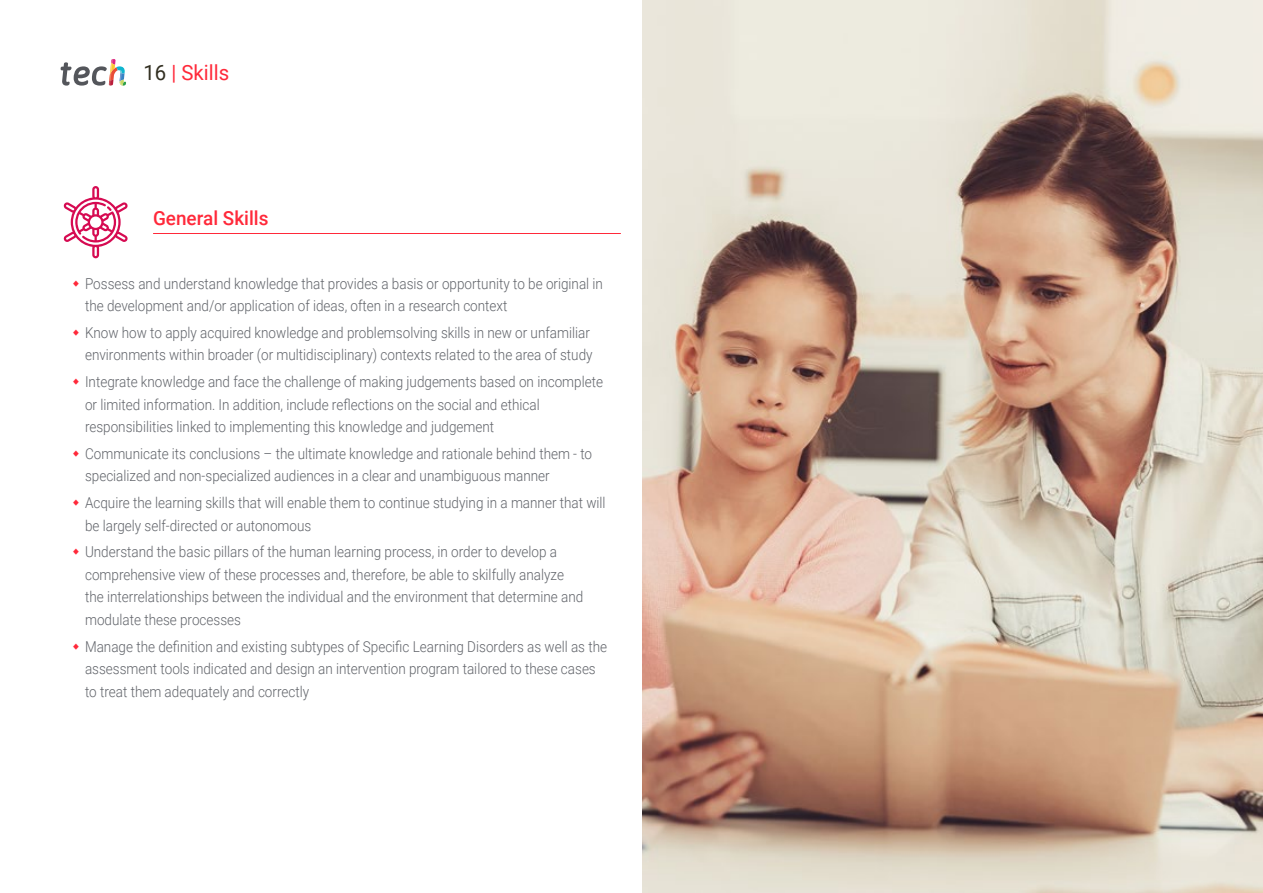
<style>
.page{position:relative;width:1263px;height:893px;background:#fff}
.page>*{position:absolute;margin:0;border:0;box-sizing:border-box;transform-origin:0 0}
.t1{font:21px "Roboto";color:#ff293a}
.t2{font:500 19.5px "Roboto";color:#ff293a}
.t3{font:300 15px/22.5px "Roboto";color:#61646a;scale:.9 1}
.s1{color:#312e20}
</style>
<div class="page">
<hr style="left:153px;top:233px;width:468px;height:1px;background:#ff293a">
<svg style="left:63px;top:186px;width:65px;height:72px"></svg>
<img style="left:642px;top:0;width:621px;height:893px">
<svg style="left:61px;top:59px;width:65px;height:27px"></svg>
<h1 class="t1" style="left:144px;top:57px;width:87px"><span class="s1">16</span> | Skills</h1>
<h2 class="t2" style="left:153px;top:205px;width:117px">General Skills</h2>
<p class="t3" style="left:85px;top:272px;width:577px">Possess and understand knowledge that provides a basis or opportunity to be original in the development and/or application of ideas, often in a research context</p>
<p class="t3" style="left:85px;top:321px;width:565px">Know how to apply acquired knowledge and problemsolving skills in new or unfamiliar environments within broader (or multidisciplinary) contexts related to the area of study</p>
<p class="t3" style="left:85px;top:370px;width:577px">Integrate knowledge and face the challenge of making judgements based on incomplete or limited information. In addition, include reflections on the social and ethical responsibilities linked to implementing this knowledge and judgement</p>
<p class="t3" style="left:85px;top:442px;width:565px">Communicate its conclusions – the ultimate knowledge and rationale behind them - to specialized and non-specialized audiences in a clear and unambiguous manner</p>
<p class="t3" style="left:85px;top:491px;width:580px">Acquire the learning skills that will enable them to continue studying in a manner that will be largely self-directed or autonomous</p>
<p class="t3" style="left:85px;top:540px;width:555px">Understand the basic pillars of the human learning process, in order to develop a comprehensive view of these processes and, therefore, be able to skilfully analyze the interrelationships between the individual and the environment that determine and modulate these processes</p>
<p class="t3" style="left:85px;top:635px;width:581px">Manage the definition and existing subtypes of Specific Learning Disorders as well as the assessment tools indicated and design an intervention program tailored to these cases to treat them adequately and correctly</p>
</div>
